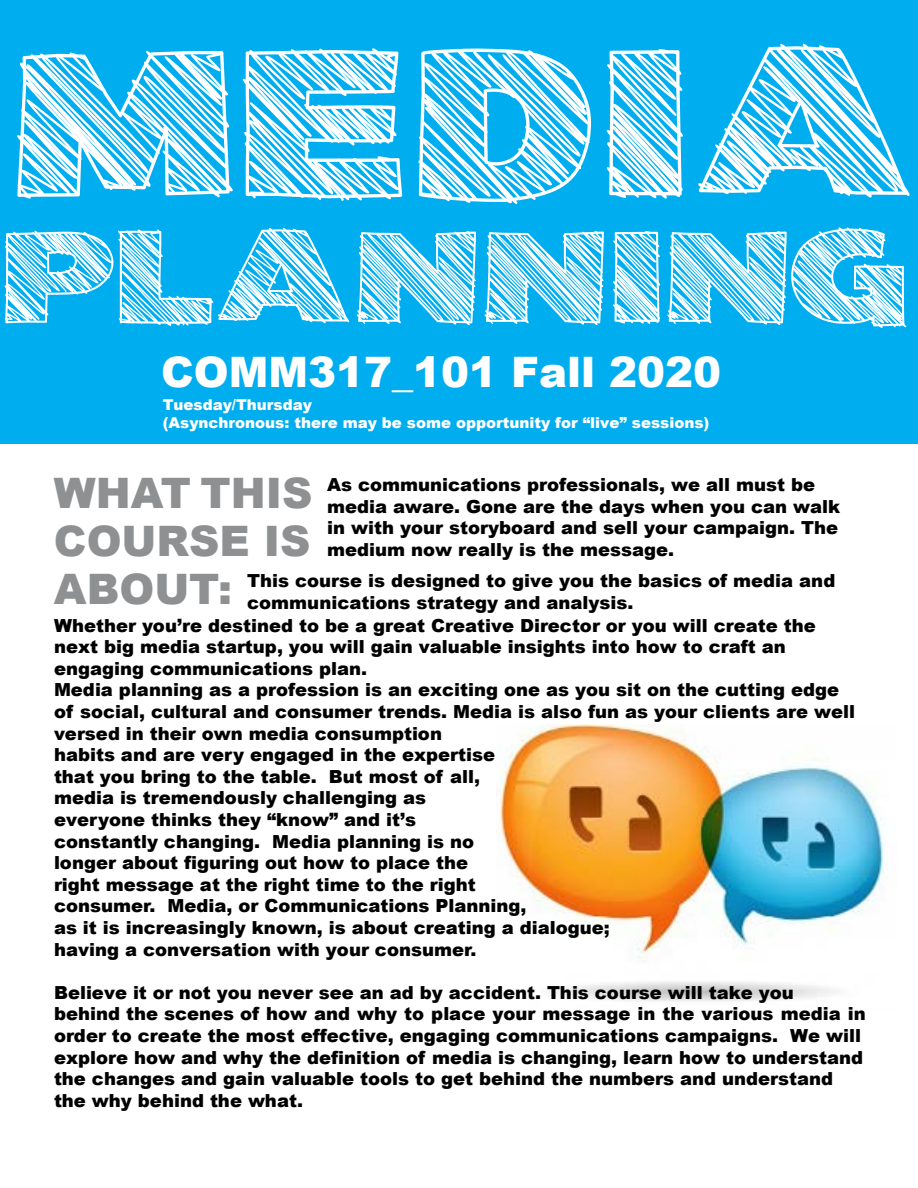
<style>
.page{position:relative;width:918px;height:1188px;background:#fff}
.page>*{position:absolute;margin:0;border:0;box-sizing:border-box;transform-origin:0 0}
.t1{font:217.5px "Kwixter Sketch";color:#fff}
.t2{font:135px "Kwixter Sketch";letter-spacing:-.005em;color:#fff}
.t3{font:900 42px/48px "Arial";color:#8e9092;text-align:justify}
.t4{font:900 42px "Arial";color:#fff}
.t5{font:900 18px/21.6px "Arial";color:#000}
.t6{font:900 15px/18px "Arial";color:#fff}
</style>
<div class="page">
<div style="left:0;top:0;width:918px;height:443px;background:#00aeef"></div>
<img style="left:499px;top:724px;width:389px;height:277px">
<h1 class="t1" style="left:8px;top:-22px;width:910px">MEDIA</h1>
<h2 class="t2" style="left:0;top:187px;width:912px">PLANNING</h2>
<h3 class="t4" style="left:161px;top:341px;width:562px">COMM317_101 Fall 2020</h3>
<p class="t6" style="left:163px;top:396px;width:548px">Tuesday/Thursday<br>(Asynchronous: there may be some opportunity for “live” sessions)</p>
<h3 class="t3" style="left:54px;top:468px;width:260px">WHAT THIS COURSE IS ABOUT:</h3>
<p class="t5" style="left:327px;top:473px;width:515px">As communications professionals, we all must be media aware. Gone are the days when you can walk in with your storyboard and sell your campaign. The medium now really is the message.</p>
<p class="t5" style="left:247px;top:569px;width:590px">This course is designed to give you the basics of media and</p>
<p class="t5" style="left:247px;top:591px;width:388px">communications strategy and analysis.</p>
<p class="t5" style="left:54px;top:614px;width:763px">Whether you’re destined to be a great Creative Director or you will create the</p>
<p class="t5" style="left:54px;top:635px;width:733px">next big media startup, you will gain valuable insights into how to craft an</p>
<p class="t5" style="left:54px;top:657px;width:315px">engaging communications plan.</p>
<p class="t5" style="left:54px;top:679px;width:787px">Media planning as a profession is an exciting one as you sit on the cutting edge</p>
<p class="t5" style="left:54px;top:700px;width:803px">of social, cultural and consumer trends. Media is also fun as your clients are well</p>
<p class="t5" style="left:54px;top:722px;width:390px">versed in their own media consumption</p>
<p class="t5" style="left:54px;top:743px;width:443px">habits and are very engaged in the expertise</p>
<p class="t5" style="left:54px;top:765px;width:428px">that you bring to the table. But most of all,</p>
<p class="t5" style="left:54px;top:787px;width:374px">media is tremendously challenging as</p>
<p class="t5" style="left:54px;top:808px;width:364px">everyone thinks they “know” and it’s</p>
<p class="t5" style="left:54px;top:830px;width:422px">constantly changing. Media planning is no</p>
<p class="t5" style="left:54px;top:851px;width:416px">longer about figuring out how to place the</p>
<p class="t5" style="left:54px;top:873px;width:423px">right message at the right time to the right</p>
<p class="t5" style="left:54px;top:895px;width:474px">consumer. Media, or Communications Planning,</p>
<p class="t5" style="left:54px;top:916px;width:557px">as it is increasingly known, is about creating a dialogue;</p>
<p class="t5" style="left:54px;top:938px;width:424px">having a conversation with your consumer.</p>
<p class="t5" style="left:54px;top:981px;width:813px">Believe it or not you never see an ad by accident. This course will take you<br>behind the scenes of how and why to place your message in the various media in order to create the most effective, engaging communications campaigns. We will explore how and why the definition of media is changing, learn how to understand the changes and gain valuable tools to get behind the numbers and understand the why behind the what.</p>
</div>
